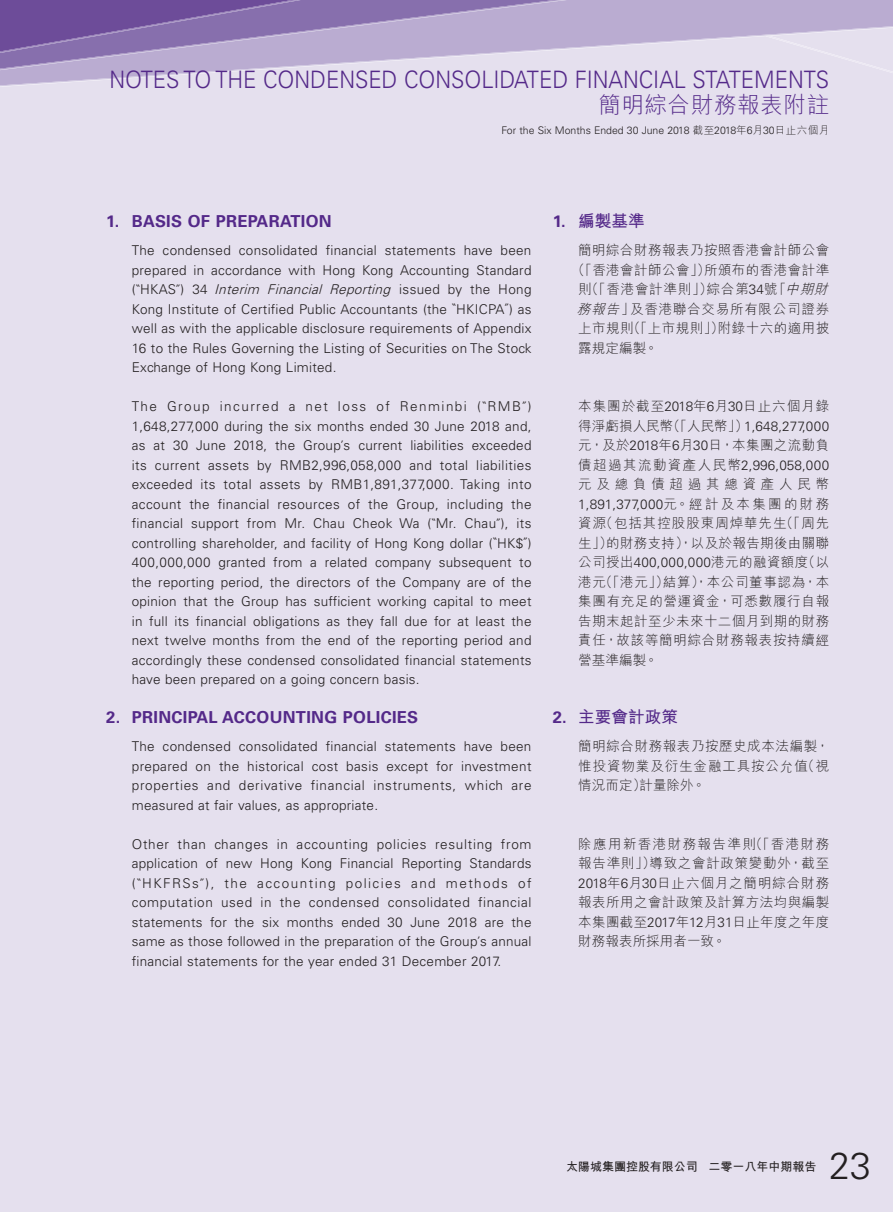
<style>
.page{position:relative;width:893px;height:1212px;background:#e5e0ee}
.page>*{position:absolute;margin:0;border:0;box-sizing:border-box;transform-origin:0 0}
.t1{font:300 37.5px "Univers LT Std";color:#231f20}
.t2{font:300 24px "Univers LT Std";color:#542989;scale:.91 1}
.t3{font:22.5px "M Hei HK Light E Ten B5 H";letter-spacing:.03em;color:#542989}
.t4{font:700 16.5px "Univers LT Std";letter-spacing:.02em;color:#542989}
.t5{font:16.5px "M Hei HK Bold E Ten B5 H";letter-spacing:.005em;color:#542989}
.t6{font:300 13.5px/19.5px "Univers LT Std";letter-spacing:.02em;color:#231f20;text-align:justify}
.t7{font:13.5px/19.5px "M Hei HK Light E Ten B5 H";letter-spacing:.035em;color:#231f20;text-align:justify}
.t8{font:13.5px "M Hei HK Light E Ten B5 H";letter-spacing:.06em;color:#231f20}
.t9{font:13.5px "M Hei HK Light E Ten B5 H";letter-spacing:.055em;color:#231f20}
.t10{font:13.5px "M Hei HK Light E Ten B5 H";letter-spacing:.35em;color:#231f20}
.t11{font:12px "M Hei HK Bold E Ten B5 H";color:#231f20}
.t12{font:300 10.5px "Univers LT Std";color:#231f20}
.s1{font-family:"M Hei HK Light E Ten B5 H";font-weight:400}
.s2{font-family:"Lithos Pro"}
.s3{font-style:italic}
.s4{font-family:"Univers LT Std";font-weight:700}
.s5{font-family:"Univers LT Std";font-weight:300}
</style>
<div class="page">
<svg style="left:0;top:0;width:893px;height:87px"></svg>
<svg style="left:0;top:0;width:421px;height:53px;background:#8b73af"></svg>
<h2 class="t2" style="left:109px;top:70px;width:792px">NOTES TO THE CONDENSED CONSOLIDATED FINANCIAL STATEMENTS</h2>
<h3 class="t3" style="left:599px;top:97px;width:232px">簡明綜合財務報表附註</h3>
<p class="t12" style="left:502px;top:126px;width:329px">For the Six Months Ended 30 June 2018 <span class="s1">截至</span>2018<span class="s1">年</span>6<span class="s1">月</span>30<span class="s1">日止六個月</span></p>
<p class="t4" style="left:106px;top:215px;width:227px">1. BASIS OF PREPARATION</p>
<p class="t6" style="left:132px;top:242px;width:401px">The condensed consolidated financial statements have been prepared in accordance with Hong Kong Accounting Standard ( <span class="s2">“</span> H KA S <span class="s2">”</span> ) 3 4 <span class="s3">Interim Financial Reporting</span> i s s u e d by t h e H o n g Kong Institute of Certified Public Accountants (the <span class="s2">“</span>HKICPA<span class="s2">”</span>) as well as with the applicable disclosure requirements of Appendix 16 to the Rules Governing the Listing of Securities on The Stock Exchange of Hong Kong Limited.</p>
<p class="t6" style="left:132px;top:398px;width:401px">The Group incurred a net loss of Renminbi (<span class="s2">“</span>RMB<span class="s2">”</span>)<br>1,648,277,000 during the six months ended 30 June 2018 and, as at 30 June 2018, the Group<span class="s2">’</span>s current liabilities exceeded its current assets by RMB2,996,058,000 and total liabilities exceeded its total assets by RMB1,891,377,000. Taking into account the financial resources of the Group, including the financial support from Mr. Chau Cheok Wa (<span class="s2">“</span>Mr. Chau<span class="s2">”</span>), its controlling shareholder, and facility of Hong Kong dollar (<span class="s2">“</span>HK$<span class="s2">”</span>)<br>400,000,000 granted from a related company subsequent to the reporting period, the directors of the Company are of the opinion that the Group has sufficient working capital to meet in full its financial obligations as they fall due for at least the next twelve months from the end of the reporting period and accordingly these condensed consolidated financial statements have been prepared on a going concern basis.</p>
<p class="t4" style="left:106px;top:711px;width:313px">2. PRINCIPAL ACCOUNTING POLICIES</p>
<p class="t6" style="left:132px;top:738px;width:401px">The condensed consolidated financial statements have been prepared on the historical cost basis except for investment properties and derivative financial instruments, which are measured at fair values, as appropriate.</p>
<p class="t6" style="left:132px;top:835px;width:401px">Other than changes in accounting policies resulting from application of new Hong Kong Financial Reporting Standards (<span class="s2">“</span>HKFRSs<span class="s2">”</span>), the accounting policies and methods of computation used in the condensed consolidated financial statements for the six months ended 30 June 2018 are the same as those followed in the preparation of the Group<span class="s2">’</span>s annual financial statements for the year ended 31 December 2017.</p>
<p class="t5" style="left:553px;top:215px;width:93px"><span class="s4">1.</span> 編製基準</p>
<p class="t7" style="left:578px;top:242px;width:252px">簡明綜合財務報表乃按照香港會計師公會</p>
<p class="t7" style="left:572px;top:262px;width:259px">（「香港會計師公會」）所頒布的香港會計準</p>
<p class="t8" style="left:578px;top:284px;width:254px">則（「香港會計準則」）綜合第<span class="s5">34</span>號「<span class="s3">中期財</span></p>
<p class="t9" style="left:577px;top:304px;width:254px"><span class="s3">務報告</span>」及香港聯合交易所有限公司證券</p>
<p class="t7" style="left:578px;top:320px;width:252px">上市規則（「上市規則」）附錄十六的適用披</p>
<p class="t7" style="left:578px;top:340px;width:81px">露規定編製。</p>
<p class="t7" style="left:578px;top:398px;width:252px">本集團於截至<span class="s5">2018</span>年<span class="s5">6</span>月<span class="s5">30</span>日止六個月錄得淨虧損人民幣（「人民幣」）<span class="s5">1,648,277,000</span>元，及於<span class="s5">2018</span>年<span class="s5">6</span>月<span class="s5">30</span>日，本集團之流動負</p>
<p class="t6" style="left:578px;top:456px;width:252px"><span class="s1">債超過其流動資產人民幣</span>2,996,058,000</p>
<p class="t10" style="left:578px;top:479px;width:252px">元及總負債超過其總資產人民幣</p>
<p class="t6" style="left:578px;top:495px;width:252px">1,891,377,000<span class="s1">元。經計及本集團的財務</span></p>
<p class="t7" style="left:578px;top:515px;width:252px">資源（包括其控股股東周焯華先生（「周先生」）的財務支持），以及於報告期後由關聯公司授出<span class="s5">400,000,000</span>港元的融資額度（以港元（「港元」）結算），本公司董事認為，本集團有充足的營運資金，可悉數履行自報告期末起計至少未來十二個月到期的財務責任，故該等簡明綜合財務報表按持續經營基準編製。</p>
<p class="t5" style="left:553px;top:711px;width:127px"><span class="s4">2.</span> 主要會計政策</p>
<p class="t7" style="left:578px;top:738px;width:252px">簡明綜合財務報表乃按歷史成本法編製，惟投資物業及衍生金融工具按公允值（視情況而定）計量除外。</p>
<p class="t7" style="left:578px;top:836px;width:252px">除應用新香港財務報告準則（「香港財務報告準則」）導致之會計政策變動外，截至<span class="s5">2018</span>年<span class="s5">6</span>月<span class="s5">30</span>日止六個月之簡明綜合財務報表所用之會計政策及計算方法均與編製本集團截至<span class="s5">2017</span>年<span class="s5">12</span>月<span class="s5">31</span>日止年度之年度財務報表所採用者一致。</p>
<p class="t11" style="left:566px;top:1162px;width:252px">太陽城集團控股有限公司 二零一八年中期報告</p>
<h1 class="t1" style="left:829px;top:1151px;width:43px">23</h1>
</div>
